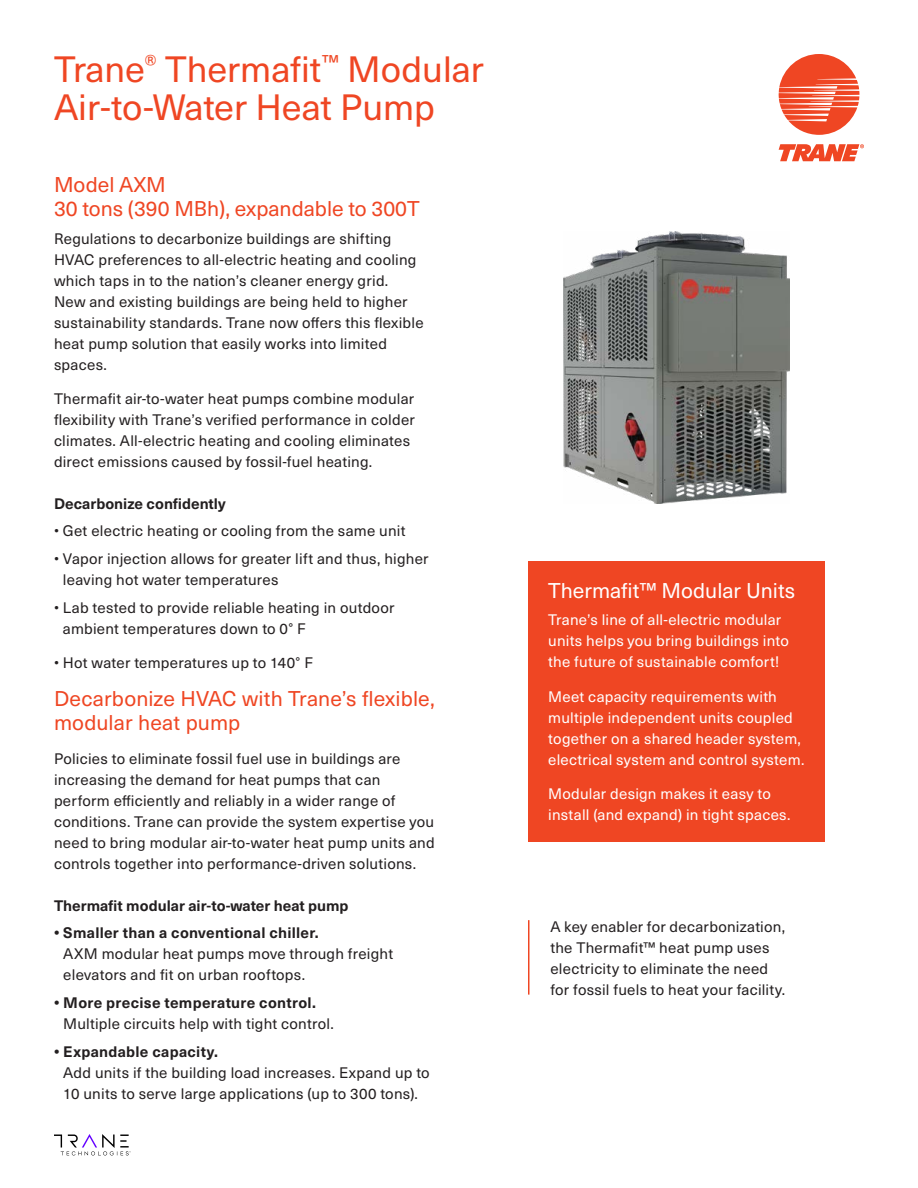
<style>
.page{position:relative;width:918px;height:1188px;background:#fff}
.page>*{position:absolute;margin:0;border:0;box-sizing:border-box;transform-origin:0 0}
.t1{font:36px/39px "Neue Haas Unica W1 G";color:#ef4623}
.t2{font:21px/24px "Neue Haas Unica W1 G";color:#ef4623}
.t3{font:21px "Neue Haas Unica W1 G";color:#fff}
.t4{font:15px/21px "Neue Haas Unica W1 G";letter-spacing:.015em;color:#231f20}
.t5{font:15px/21px "Neue Haas Unica W1 G";letter-spacing:.015em;color:#fff}
.t6{font:700 15px "Neue Haas Unica W1 G";letter-spacing:.015em;color:#231f20}
</style>
<div class="page">
<svg style="left:54px;top:1134px;width:77px;height:21px"></svg>
<svg style="left:779px;top:54px;width:80px;height:81px"></svg>
<svg style="left:779px;top:144px;width:85px;height:17px"></svg>
<div style="left:528px;top:561px;width:297px;height:280px;background:#ef4623"></div>
<hr style="left:528px;top:920px;width:2px;height:75px;background:#ef4623">
<img style="left:563px;top:231px;width:227px;height:272px">
<h1 class="t1" style="left:54px;top:47px;width:431px">Trane<sup>®</sup> Thermafit<sup>™</sup> Modular<br>Air-to-Water Heat Pump</h1>
<h2 class="t2" style="left:54px;top:172px;width:367px">Model AXM<br>30 tons (390 MBh), expandable to 300T</h2>
<p class="t4" style="left:54px;top:227px;width:371px">Regulations to decarbonize buildings are shifting HVAC preferences to all-electric heating and cooling which taps in to the nation’s cleaner energy grid.<br>New and existing buildings are being held to higher sustainability standards. Trane now offers this flexible heat pump solution that easily works into limited spaces.</p>
<p class="t4" style="left:54px;top:388px;width:362px">Thermafit air-to-water heat pumps combine modular flexibility with Trane’s verified performance in colder climates. All-electric heating and cooling eliminates direct emissions caused by fossil-fuel heating.</p>
<p class="t6" style="left:54px;top:492px;width:173px">Decarbonize confidently</p>
<p class="t4" style="left:54px;top:520px;width:353px">• Get electric heating or cooling from the same unit</p>
<p class="t4" style="left:63px;top:548px;width:367px;text-indent:-9px">• Vapor injection allows for greater lift and thus, higher leaving hot water temperatures</p>
<p class="t4" style="left:63px;top:596px;width:333px;text-indent:-9px">• Lab tested to provide reliable heating in outdoor ambient temperatures down to 0° F</p>
<p class="t4" style="left:54px;top:652px;width:260px">• Hot water temperatures up to 140° F</p>
<h2 class="t2" style="left:54px;top:685px;width:382px">Decarbonize HVAC with Trane’s flexible, modular heat pump</h2>
<p class="t4" style="left:54px;top:748px;width:382px">Policies to eliminate fossil fuel use in buildings are increasing the demand for heat pumps that can perform efficiently and reliably in a wider range of conditions. Trane can provide the system expertise you need to bring modular air-to-water heat pump units and controls together into performance-driven solutions.</p>
<p class="t6" style="left:54px;top:894px;width:296px">Thermafit modular air-to-water heat pump</p>
<p class="t6" style="left:54px;top:922px;width:266px">• Smaller than a conventional chiller.</p>
<p class="t4" style="left:63px;top:943px;width:331px">AXM modular heat pumps move through freight elevators and fit on urban rooftops.</p>
<p class="t6" style="left:54px;top:991px;width:263px">• More precise temperature control.</p>
<p class="t4" style="left:63px;top:1013px;width:272px">Multiple circuits help with tight control.</p>
<p class="t6" style="left:54px;top:1040px;width:166px">• Expandable capacity.</p>
<p class="t4" style="left:63px;top:1061px;width:368px">Add units if the building load increases. Expand up to<br>10 units to serve large applications (up to 300 tons).</p>
<h2 class="t3" style="left:548px;top:575px;width:248px">Thermafit™ Modular Units</h2>
<p class="t5" style="left:548px;top:609px;width:242px">Trane’s line of all-electric modular units helps you bring buildings into the future of sustainable comfort!</p>
<p class="t5" style="left:548px;top:685px;width:258px">Meet capacity requirements with multiple independent units coupled together on a shared header system, electrical system and control system.</p>
<p class="t5" style="left:548px;top:783px;width:244px">Modular design makes it easy to install (and expand) in tight spaces.</p>
<p class="t4" style="left:550px;top:915px;width:236px">A key enabler for decarbonization, the Thermafit™ heat pump uses electricity to eliminate the need for fossil fuels to heat your facility.</p>
</div>
